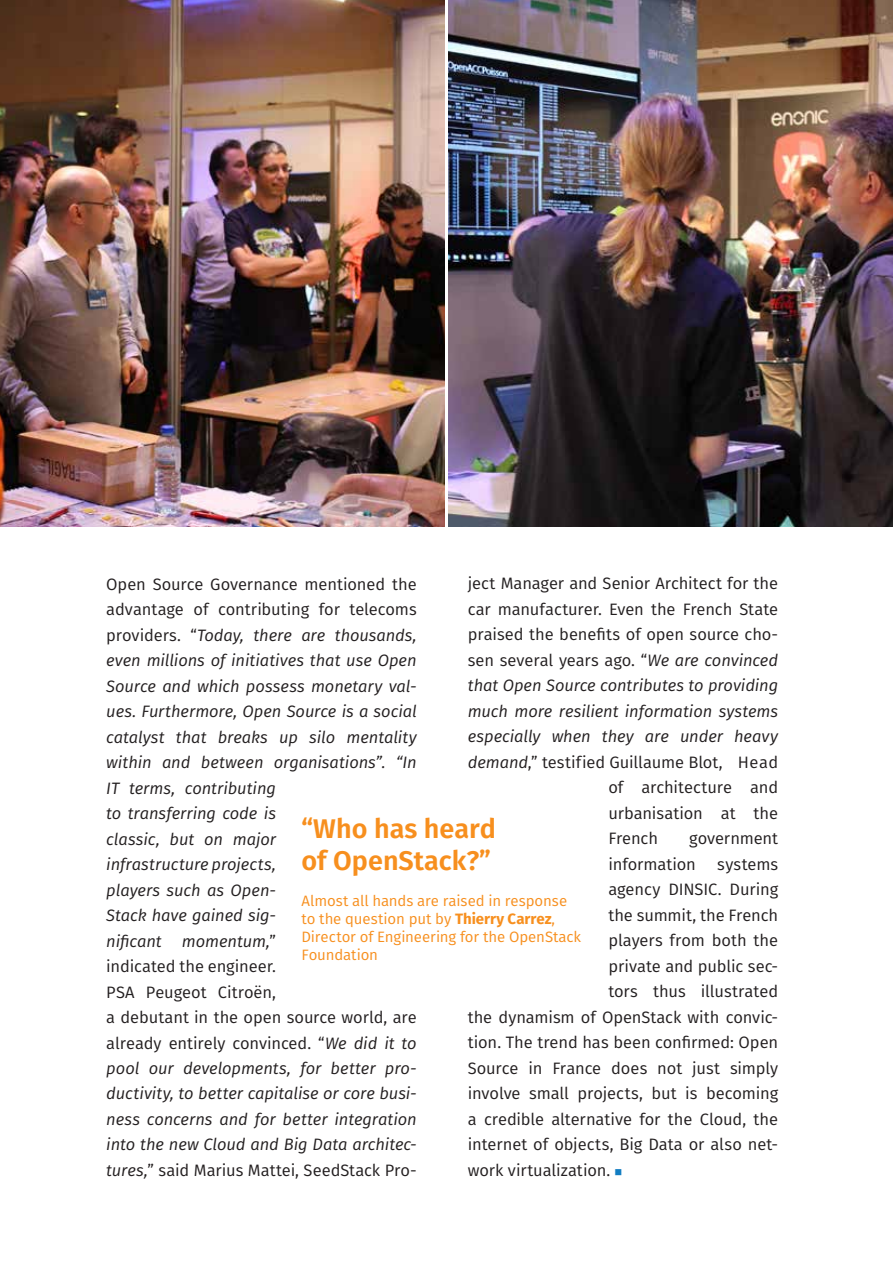
<style>
.page{position:relative;width:893px;height:1263px;background:#fff}
.page>*{position:absolute;margin:0;border:0;box-sizing:border-box;transform-origin:0 0}
.t1{font:600 27px/32.4px "Fira Sans";color:#f78f1e}
.t2{font:italic 16.5px/25.5px "Fira Sans";letter-spacing:-.005em;color:#231f20}
.t3{font:16.5px/25.5px "Fira Sans";letter-spacing:-.005em;color:#231f20}
.t4{font:15px/18px "Fira Sans";letter-spacing:-.005em;color:#f78f1e}
.s1{font-style:normal}
.s2{font-style:italic}
.s3{font-weight:700}
.s4{color:#127dc2}
</style>
<div class="page">
<img style="left:0;top:0;width:893px;height:526px">
<hr style="left:445px;top:0;width:3px;height:567px;background:#fff">
<p class="t2" style="left:106px;top:572px;width:312px"><span class="s1">Open Source Governance mentioned the advantage of contributing for telecoms providers. “</span>Today, there are thousands, even millions of initiatives that use Open Source and which possess monetary val&shy;ues. Furthermore, Open Source is a social catalyst that breaks up silo mentality within and between organisations”. “In IT terms, contributing<br>to transferring code is<br>classic, but on major<br>infrastructure projects,<br>players such as Open-<br>Stack have gained sig-<br>nificant momentum,<span class="s1">”<br>indicated the engineer.<br>PSA Peugeot Citroën,<br>a debutant in the open source world, are already entirely convinced. “</span>We did it to pool our developments, for better pro&shy;ductivity, to better capitalise or core busi&shy;ness concerns and for better integration into the new Cloud and Big Data architec&shy;tures,<span class="s1">” said Marius Mattei, SeedStack Pro-</span></p>
<p class="t3" style="left:468px;top:572px;width:312px">ject Manager and Senior Architect for the</p>
<p class="t3" style="left:468px;top:598px;width:312px">car manufacturer. Even the French State</p>
<p class="t3" style="left:468px;top:623px;width:312px">praised the benefits of open source cho-</p>
<p class="t3" style="left:468px;top:649px;width:312px">sen several years ago. “<span class="s2">We are convinced</span></p>
<p class="t2" style="left:468px;top:674px;width:312px">that Open Source contributes to providing</p>
<p class="t2" style="left:468px;top:700px;width:312px">much more resilient information systems</p>
<p class="t2" style="left:468px;top:725px;width:312px">especially when they are under heavy</p>
<p class="t3" style="left:468px;top:750px;width:312px"><span class="s2">demand</span>,” testified Guillaume Blot, Head</p>
<p class="t3" style="left:608px;top:776px;width:171px">of architecture and</p>
<p class="t3" style="left:608px;top:801px;width:171px">urbanisation at the</p>
<p class="t3" style="left:608px;top:827px;width:51px">French</p>
<h1 class="t1" style="left:301px;top:814px;width:196px">“Who has heard of OpenStack?”</h1>
<p class="t4" style="left:301px;top:893px;width:281px">Almost all hands are raised in response to the question put by <span class="s3">Thierry Carrez</span>,<br>Director of Engineering for the OpenStack<br>Foundation</p>
<p class="t3" style="left:608px;top:827px;width:171px;text-indent:81px">government information</p>
<p class="t3" style="left:717px;top:852px;width:62px">systems</p>
<p class="t3" style="left:608px;top:878px;width:171px">agency DINSIC. During</p>
<p class="t3" style="left:608px;top:903px;width:171px">the summit, the French</p>
<p class="t3" style="left:608px;top:929px;width:171px">players from both the</p>
<p class="t3" style="left:608px;top:954px;width:171px">private and public sec-</p>
<p class="t3" style="left:608px;top:980px;width:171px">tors thus illustrated</p>
<p class="t3" style="left:468px;top:1005px;width:312px">the dynamism of OpenStack with convic-</p>
<p class="t3" style="left:468px;top:1031px;width:312px">tion. The trend has been confirmed: Open</p>
<p class="t3" style="left:468px;top:1056px;width:312px">Source in France does not just simply</p>
<p class="t3" style="left:468px;top:1082px;width:312px">involve small projects, but is becoming</p>
<p class="t3" style="left:468px;top:1107px;width:312px">a credible alternative for the Cloud, the</p>
<p class="t3" style="left:468px;top:1133px;width:312px">internet of objects, Big Data or also net-</p>
<p class="t3" style="left:468px;top:1158px;width:156px">work virtualization. <span class="s4">■</span></p>
</div>
